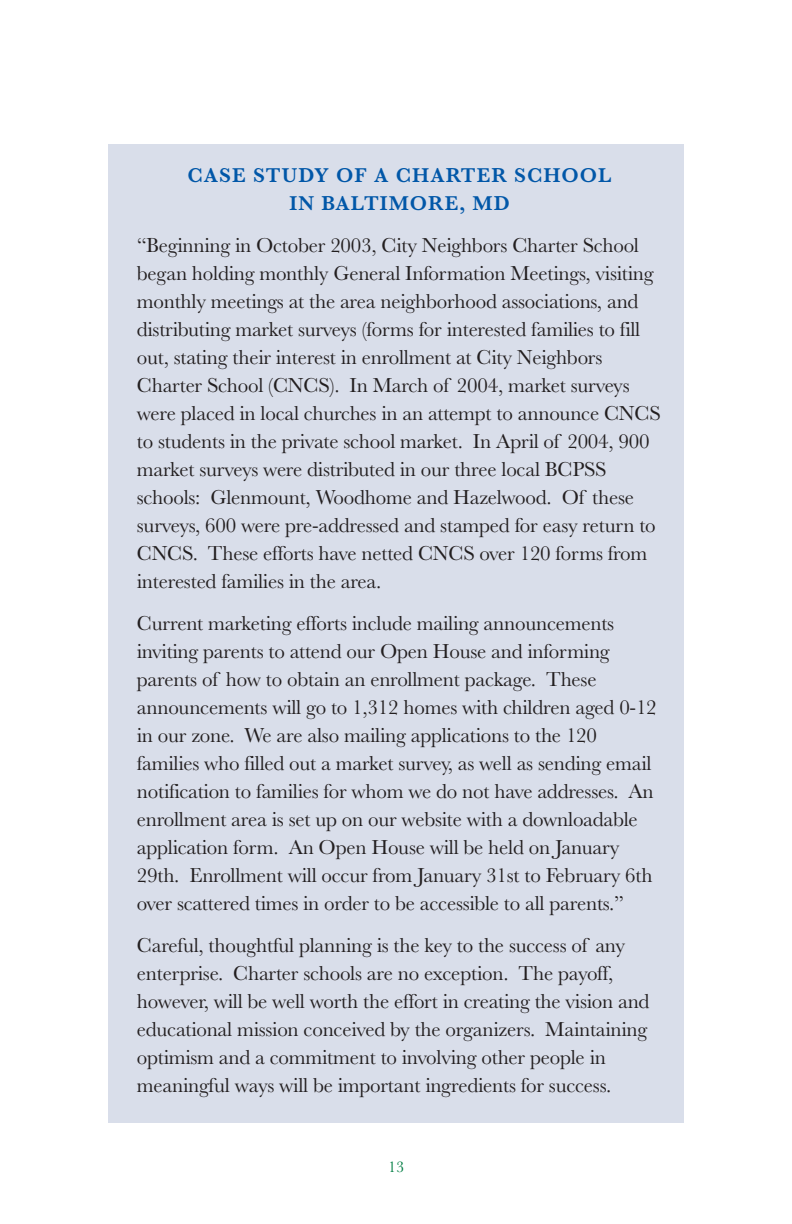
<style>
.page{position:relative;width:792px;height:1224px;background:#fff}
.page>*{position:absolute;margin:0;border:0;box-sizing:border-box;transform-origin:0 0}
.t1{font:21px/28px "Baskerville";letter-spacing:-.01em;color:#231f20}
.t2{font:600 20.8px/28px "Baskerville";letter-spacing:.05em;color:#0157a8;text-align:center}
.t3{font:16px "Baskerville";color:#007d43}
</style>
<div class="page">
<div style="left:108px;top:144px;width:576px;height:978px;background:#d9deea"></div>
<p class="t2" style="left:187px;top:164px;width:426px">CASE STUDY OF A CHARTER SCHOOL<br>IN BALTIMORE, MD</p>
<p class="t1" style="left:137px;top:234px;width:525px">“Beginning in October 2003, City Neighbors Charter School began holding monthly General Information Meetings, visiting monthly meetings at the area neighborhood associations, and distributing market surveys (forms for interested families to fill out, stating their interest in enrollment at City Neighbors Charter School (CNCS). In March of 2004, market surveys were placed in local churches in an attempt to announce CNCS to students in the private school market. In April of 2004, 900 market surveys were distributed in our three local BCPSS schools: Glenmount, Woodhome and Hazelwood. Of these surveys, 600 were pre-addressed and stamped for easy return to CNCS. These efforts have netted CNCS over 120 forms from interested families in the area.</p>
<p class="t1" style="left:137px;top:612px;width:521px">Current marketing efforts include mailing announcements inviting parents to attend our Open House and informing parents of how to obtain an enrollment package. These announcements will go to 1,312 homes with children aged 0-12 in our zone. We are also mailing applications to the 120 families who filled out a market survey, as well as sending email notification to families for whom we do not have addresses. An enrollment area is set up on our website with a downloadable application form. An Open House will be held on January 29th. Enrollment will occur from January 31st to February 6th over scattered times in order to be accessible to all parents.”</p>
<p class="t1" style="left:137px;top:933px;width:514px">Careful, thoughtful planning is the key to the success of any enterprise. Charter schools are no exception. The payoff, however, will be well worth the effort in creating the vision and educational mission conceived by the organizers. Maintaining optimism and a commitment to involving other people in meaningful ways will be important ingredients for success.</p>
<p class="t3" style="left:388px;top:1161px;width:17px">13</p>
</div>
